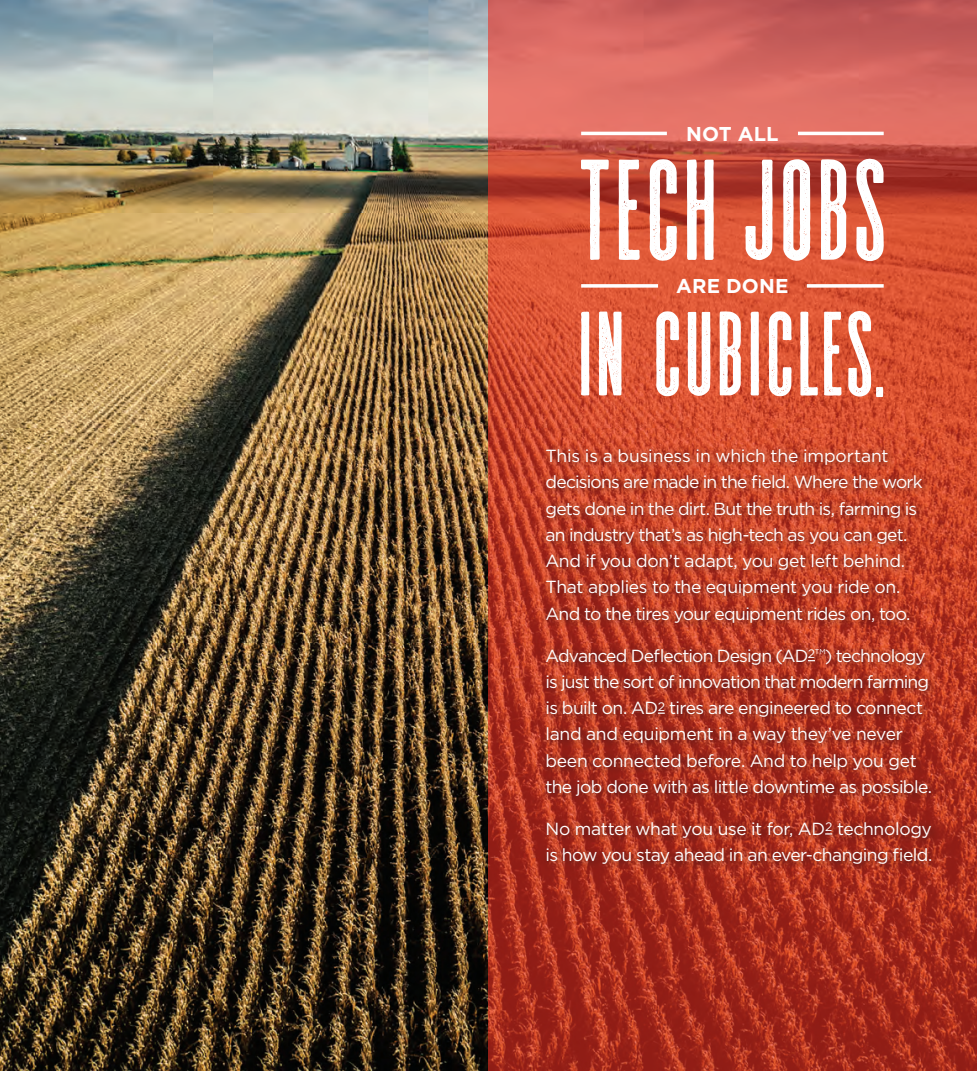
<style>
.page{position:relative;width:977px;height:1071px;background:#fff}
.page>*{position:absolute;margin:0;border:0;box-sizing:border-box;transform-origin:0 0}
.t1{font:144.38px "Wheat Aged";letter-spacing:-.005em;color:#fff}
.t2{font:120.75px "Wheat Aged";letter-spacing:-.01em;color:#fff}
.Subhead{font:700 19.95px "Gotham";color:#fff}
.t3{font:17.5px/26.2px "Gotham";letter-spacing:-.035em;color:#fff}
.s1{font-size:106.75px}
</style>
<div class="page">
<img style="left:0;top:0;width:488px;height:1071px">
<svg style="left:488px;top:0;width:488px;height:1071px;background:#c44834"></svg>
<div style="left:539px;top:443px;width:401px;height:431px;background:#231f20;opacity:.65"></div>
<svg style="left:825px;top:833px;width:7px;height:2px"></svg>
<hr style="left:581px;top:132px;width:86px;height:3px;background:#fff">
<svg style="left:581px;top:284px;width:77px;height:4px"></svg>
<svg style="left:806px;top:284px;width:77px;height:4px"></svg>
<hr style="left:798px;top:132px;width:85px;height:3px;background:#fff">
<p class="Subhead" style="left:686px;top:122px;width:94px">NOT ALL</p>
<p class="t1" style="left:581px;top:126px;width:315px">TECH JOBS</p>
<p class="Subhead" style="left:676px;top:274px;width:114px">ARE DONE</p>
<p class="t2" style="left:579px;top:283px;width:313px">IN CUBICLES<span class="s1">.</span></p>
<p class="t3" style="left:545px;top:442px;width:379px">This is a business in which the important decisions are made in the field. Where the work gets done in the dirt. But the truth is, farming is an industry that’s as high-tech as you can get.<br>And if you don’t adapt, you get left behind.<br>That applies to the equipment you ride on.<br>And to the tires your equipment rides on, too.</p>
<p class="t3" style="left:545px;top:642px;width:388px">Advanced Deflection Design (AD<sup>2</sup><sup>TM</sup>) technology is just the sort of innovation that modern farming is built on. AD<sup>2</sup> tires are engineered to connect land and equipment in a way they’ve never been connected before. And to help you get the job done with as little downtime as possible.</p>
<p class="t3" style="left:545px;top:815px;width:388px">No matter what you use it for, AD<sup>2</sup> technology is how you stay ahead in an ever-changing field.</p>
</div>
